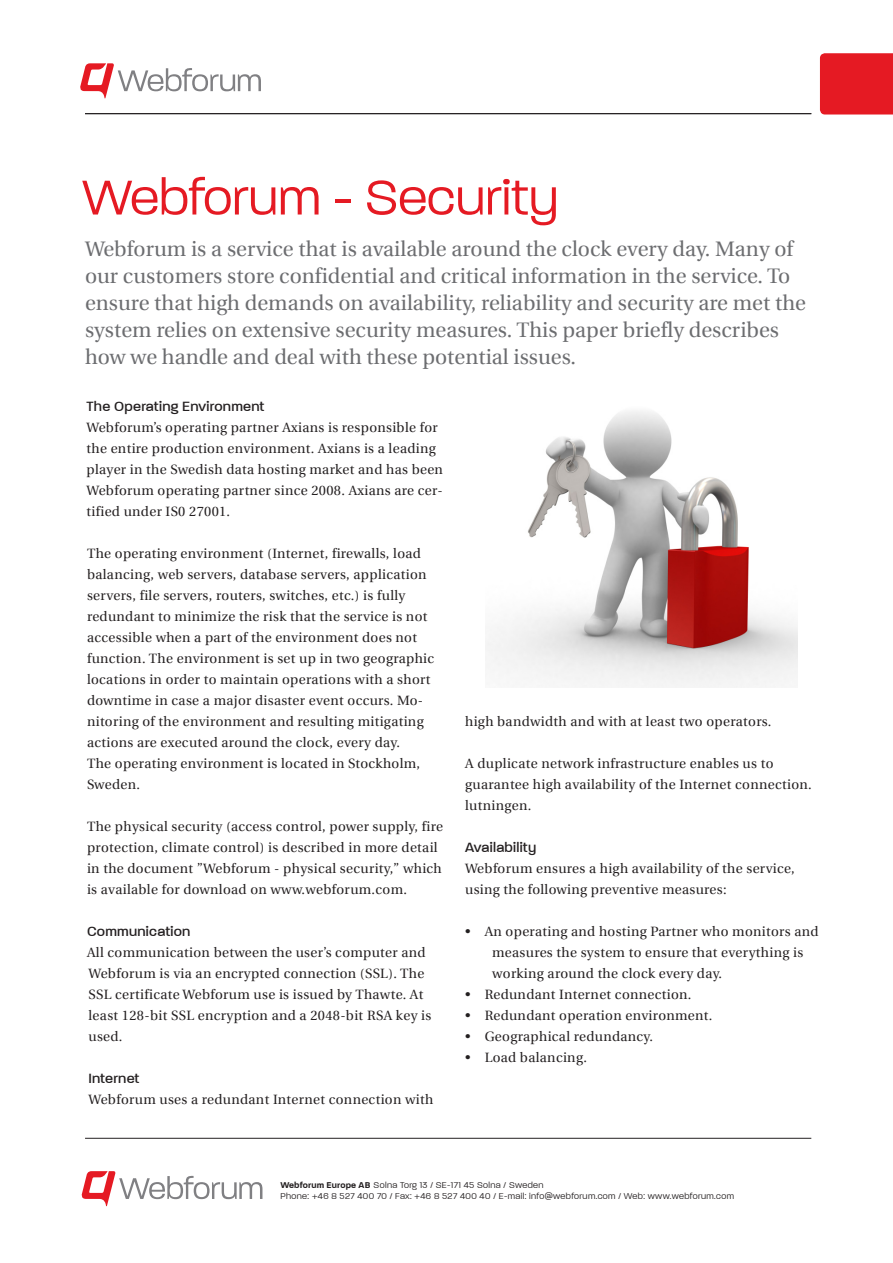
<style>
.page{position:relative;width:893px;height:1263px;background:#fff}
.page>*{position:absolute;margin:0;border:0;box-sizing:border-box;transform-origin:0 0}
.t1{font:300 66px "Paralucent";letter-spacing:.005em;color:#e51a23}
.t2{font:21px/27px "Utopia";color:#6c6d70}
.Brödtext{font:500 18px "Paralucent";letter-spacing:.015em;color:#231f20}
.Brödtext-2{font:13.5px/21px "Utopia";letter-spacing:.025em;color:#231f20}
.t3{font:300 11.4px "Paralucent";letter-spacing:.035em;color:#231f20}
.s1{font-weight:600}
</style>
<div class="page">
<svg style="left:82px;top:1171px;width:180px;height:35px"></svg>
<div style="left:820px;top:53px;width:73px;height:62px;background:#e51a23"></div>
<hr style="left:85px;top:1138px;width:726px;height:1px;background:#231f20">
<svg style="left:80px;top:63px;width:181px;height:35px"></svg>
<hr style="left:85px;top:113px;width:726px;height:1px;background:#231f20">
<img style="left:486px;top:411px;width:312px;height:277px">
<p class="t1" style="left:82px;top:162px;width:478px">Webforum - Security</p>
<p class="t2" style="left:85px;top:235px;width:722px">Webforum is a service that is available around the clock every day. Many of our customers store confidential and critical information in the service. To ensure that high demands on availability, reliability and security are met the system relies on extensive security measures. This paper briefly describes how we handle and deal with these potential issues.</p>
<p class="Brödtext" style="left:87px;top:397px;width:179px">The Operating Environment</p>
<p class="Brödtext-2" style="left:87px;top:417px;width:358px">Webforum’s operating partner Axians is responsible for the entire production environment. Axians is a leading player in the Swedish data hosting market and has been Webforum operating partner since 2008. Axians are cer&shy;tified under IS0 27001.</p>
<p class="Brödtext-2" style="left:87px;top:543px;width:349px">The operating environment (Internet, firewalls, load balancing, web servers, database servers, application servers, file servers, routers, switches, etc.) is fully redundant to minimize the risk that the service is not accessible when a part of the environment does not function. The environment is set up in two geographic locations in order to maintain operations with a short downtime in case a major disaster event occurs. Mo&shy;nitoring of the environment and resulting mitigating actions are executed around the clock, every day.</p>
<p class="Brödtext-2" style="left:87px;top:753px;width:335px">The operating environment is located in Stockholm,<br>Sweden.</p>
<p class="Brödtext-2" style="left:87px;top:816px;width:357px">The physical security (access control, power supply, fire protection, climate control) is described in more detail in the document ”Webforum - physical security,” which is available for download on www.webforum.com.</p>
<p class="Brödtext" style="left:87px;top:922px;width:105px">Communication</p>
<p class="Brödtext-2" style="left:87px;top:942px;width:346px">All communication between the user’s computer and Webforum is via an encrypted connection (SSL). The SSL certificate Webforum use is issued by Thawte. At least 128-bit SSL encryption and a 2048-bit RSA key is used.</p>
<p class="Brödtext" style="left:89px;top:1069px;width:52px">Internet</p>
<p class="Brödtext-2" style="left:89px;top:1089px;width:346px">Webforum uses a redundant Internet connection with</p>
<p class="Brödtext-2" style="left:465px;top:711px;width:308px">high bandwidth and with at least two operators.</p>
<p class="Brödtext-2" style="left:465px;top:753px;width:348px">A duplicate network infrastructure enables us to guarantee high availability of the Internet connection. lutningen.</p>
<p class="Brödtext" style="left:465px;top:838px;width:73px">Availability</p>
<p class="Brödtext-2" style="left:465px;top:858px;width:331px">Webforum ensures a high availability of the service, using the following preventive measures:</p>
<p class="Brödtext-2" style="left:492px;top:921px;width:328px;text-indent:-27px">• An operating and hosting Partner who monitors and measures the system to ensure that everything is working around the clock every day.</p>
<p class="Brödtext-2" style="left:465px;top:984px;width:228px">• Redundant Internet connection.</p>
<p class="Brödtext-2" style="left:465px;top:1005px;width:249px">• Redundant operation environment.</p>
<p class="Brödtext-2" style="left:465px;top:1026px;width:189px">• Geographical redundancy.</p>
<p class="Brödtext-2" style="left:465px;top:1047px;width:123px">• Load balancing.</p>
<p class="t3" style="left:280px;top:1178px;width:265px"><span class="s1">Webforum Europe AB</span> Solna Torg 13 / SE-171 45 Solna / Sweden</p>
<p class="t3" style="left:280px;top:1190px;width:455px">Phone: +46 8 527 400 70 / Fax: +46 8 527 400 40 / E-mail: info@webforum.com / Web: www.webforum.com</p>
</div>
